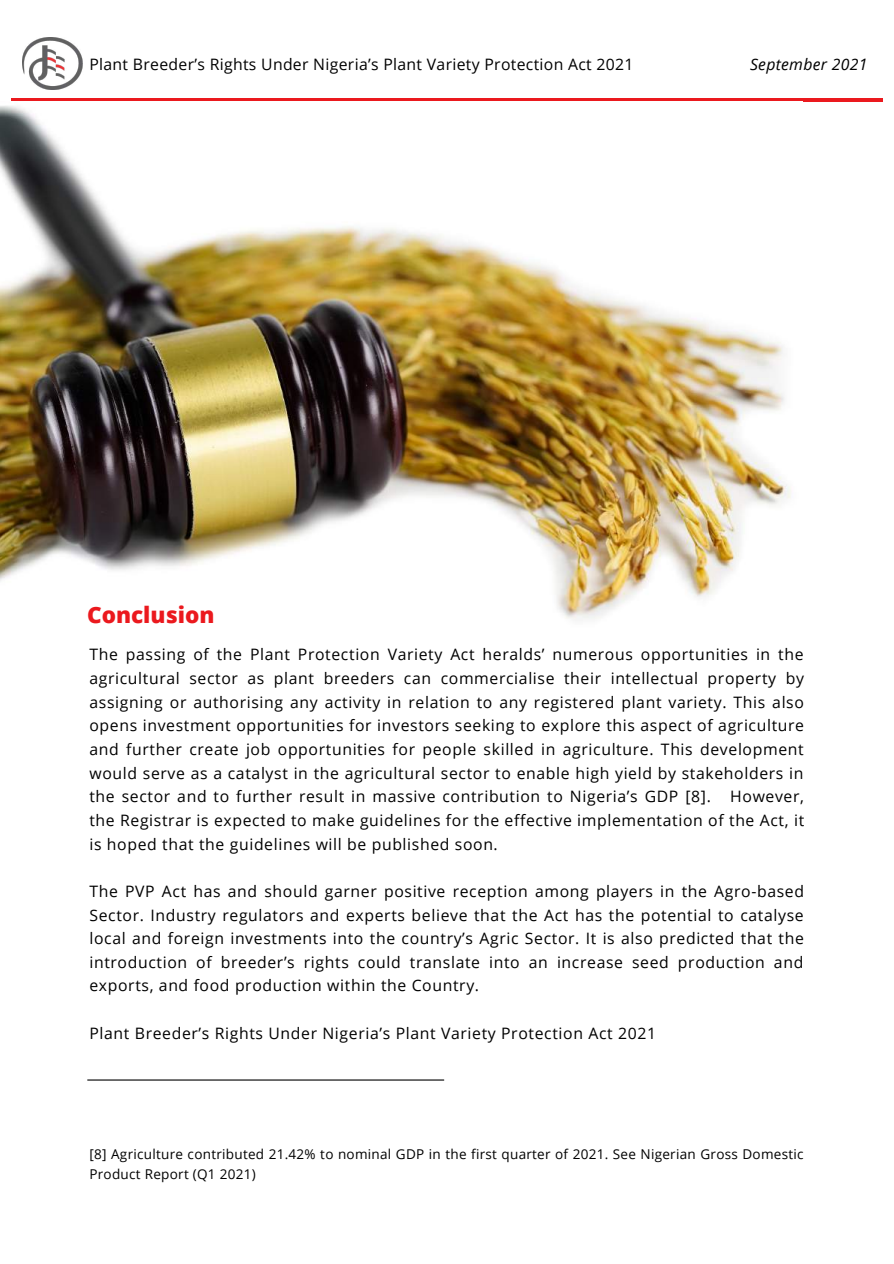
<style>
.page{position:relative;width:894px;height:1264px;background:#fff}
.page>*{position:absolute;margin:0;border:0;box-sizing:border-box;transform-origin:0 0}
.t1{font:800 22.5px "Open Sans";color:#eb191e}
.t2{font:15.75px/23.7px "Open Sans";letter-spacing:.04em;color:#000;text-align:justify}
.t3{font:15.75px "Open Sans";letter-spacing:.02em;color:#000}
.t4{font:italic 15.75px "Open Sans";letter-spacing:.02em;color:#000}
.t5{font:13.5px/20.2px "Open Sans";letter-spacing:.02em;color:#000}
</style>
<div class="page">
<img style="left:23px;top:38px;width:60px;height:52px">
<hr style="left:12px;top:98px;width:870px;height:3px;background:#eb191e">
<img style="left:0;top:106px;width:791px;height:514px">
<hr style="left:88px;top:1079px;width:355px;height:1px;background:#000">
<p class="t3" style="left:89px;top:53px;width:545px">Plant Breeder’s Rights Under Nigeria’s Plant Variety Protection Act 2021</p>
<p class="t4" style="left:749px;top:53px;width:119px">September 2021</p>
<h1 class="t1" style="left:87px;top:598px;width:129px">Conclusion</h1>
<p class="t2" style="left:89px;top:642px;width:716px">The passing of the Plant Protection Variety Act heralds’ numerous opportunities in the agricultural sector as plant breeders can commercialise their intellectual property by assigning or authorising any activity in relation to any registered plant variety. This also opens investment opportunities for investors seeking to explore this aspect of agriculture and further create job opportunities for people skilled in agriculture. This development would serve as a catalyst in the agricultural sector to enable high yield by stakeholders in the sector and to further result in massive contribution to Nigeria’s GDP [8]. However, the Registrar is expected to make guidelines for the effective implementation of the Act, it is hoped that the guidelines will be published soon.</p>
<p class="t2" style="left:89px;top:878px;width:715px">The PVP Act has and should garner positive reception among players in the Agro-based Sector. Industry regulators and experts believe that the Act has the potential to catalyse local and foreign investments into the country’s Agric Sector. It is also predicted that the introduction of breeder’s rights could translate into an increase seed production and exports, and food production within the Country.</p>
<p class="t2" style="left:89px;top:1020px;width:568px">Plant Breeder’s Rights Under Nigeria’s Plant Variety Protection Act 2021</p>
<p class="t5" style="left:89px;top:1143px;width:715px">[8] Agriculture contributed 21.42% to nominal GDP in the first quarter of 2021. See Nigerian Gross Domestic<br>Product Report (Q1 2021)</p>
</div>
